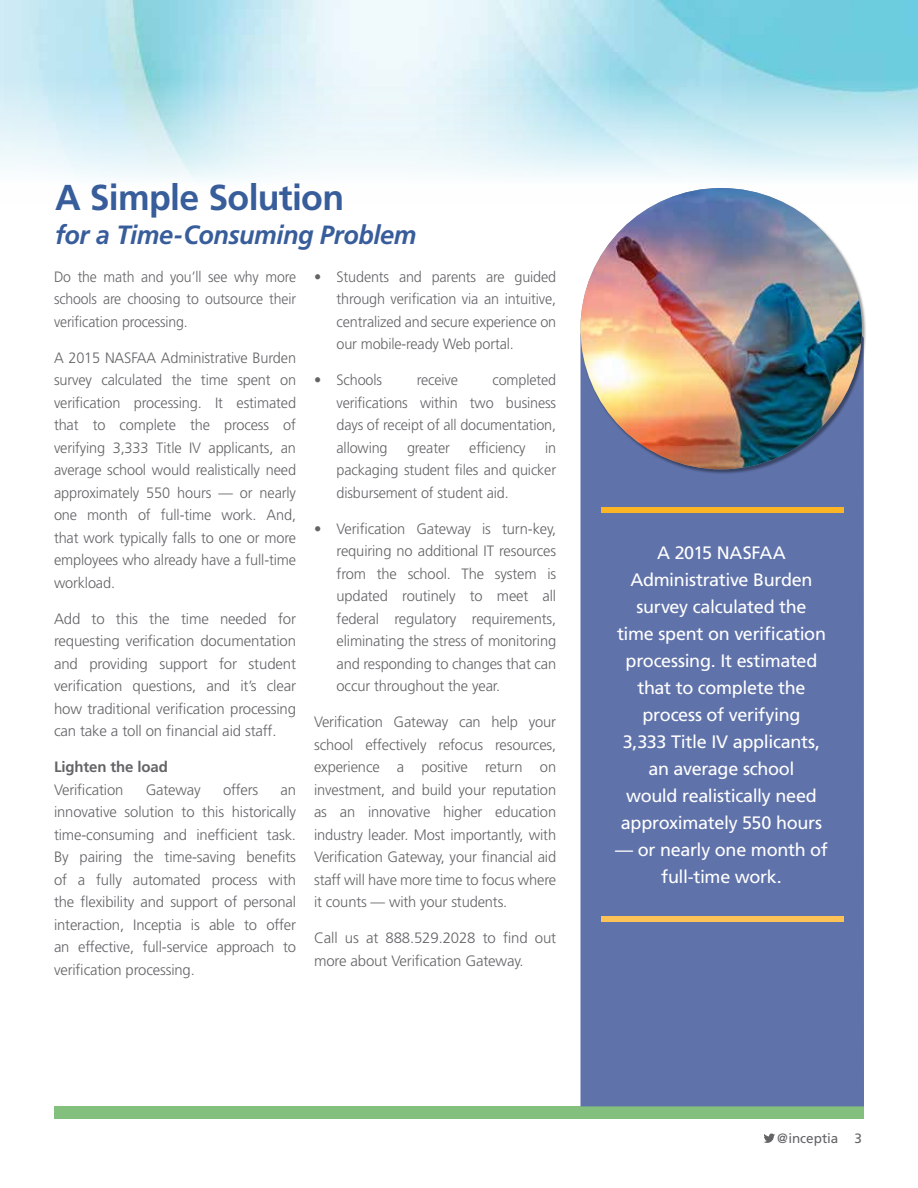
<style>
.page{position:relative;width:918px;height:1188px;background:#fff}
.page>*{position:absolute;margin:0;border:0;box-sizing:border-box;transform-origin:0 0}
.t1{font:700 36px "Frutiger";letter-spacing:-.02em;color:#385d9b}
.t2{font:italic 700 26.4px "Frutiger";letter-spacing:-.015em;color:#385d9b;scale:.96 1}
.t3{font:18px/27px "Frutiger";letter-spacing:-.02em;color:#fff;text-align:center}
.t4{font:300 15px/22.5px "Frutiger";letter-spacing:-.01em;color:#636466;text-align:justify}
.t5{font:300 15px/22.5px "Frutiger";letter-spacing:-.01em;color:#636466;text-align:justify;scale:.96 1}
.t6{font:300 15px/22.5px "Frutiger";letter-spacing:-.01em;color:#636466;text-align:justify;scale:.94 1}
.t7{font:700 15px "Frutiger";letter-spacing:-.005em;color:#636466}
.t8{font:13.5px "Frutiger";color:#636466}
</style>
<div class="page">
<div style="left:54px;top:1106px;width:810px;height:13px;background:#83bf7d"></div>
<svg style="left:764px;top:1133px;width:11px;height:10px"></svg>
<div style="left:580px;top:474px;width:284px;height:632px;background:#5f72aa"></div>
<img style="left:0;top:0;width:918px;height:180px">
<div style="left:580px;top:188px;width:287px;height:286px;background:#000;opacity:.4"></div>
<img style="left:580px;top:188px;width:282px;height:281px;border-radius:141px">
<div style="left:601px;top:507px;width:242px;height:6px;background:#fcb525"></div>
<div style="left:601px;top:916px;width:242px;height:6px;background:#fec257"></div>
<h1 class="t1" style="left:55px;top:176px;width:291px">A Simple Solution</h1>
<h2 class="t2" style="left:55px;top:219px;width:378px">for a Time-Consuming Problem</h2>
<p class="t6" style="left:54px;top:266px;width:259px">Do the math and you’ll see why more schools are choosing to outsource their verification processing.</p>
<p class="t4" style="left:54px;top:347px;width:244px">A 2015 NASFAA Administrative Burden survey calculated the time spent on verification processing. It estimated that to complete the process of verifying 3,333 Title IV applicants, an average school would realistically need approximately 550 hours — or nearly one month of full-time work. And, that work typically falls to one or more employees who already have a full-time workload.</p>
<p class="t4" style="left:54px;top:608px;width:244px">Add to this the time needed for requesting verification documentation and providing support for student verification questions, and it’s clear how traditional verification processing can take a toll on financial aid staff.</p>
<p class="t7" style="left:54px;top:758px;width:116px">Lighten the load</p>
<p class="t4" style="left:54px;top:779px;width:71px">Verification</p>
<p class="t4" style="left:146px;top:779px;width:57px">Gateway</p>
<p class="t4" style="left:223px;top:779px;width:37px">offers</p>
<p class="t4" style="left:54px;top:779px;width:244px;text-indent:227px">an innovative solution to this historically time-consuming and inefficient task.<br>By pairing the time-saving benefits of a fully automated process with the flexibility and support of personal interaction, Inceptia is able to offer an effective, full-service approach to verification processing.</p>
<p class="t5" style="left:337px;top:266px;width:230px;text-indent:-22px">• Students and parents are guided through verification via an intuitive, centralized and secure experience on our mobile-ready Web portal.</p>
<p class="t5" style="left:314px;top:369px;width:72px">• Schools</p>
<p class="t5" style="left:417px;top:369px;width:44px">receive</p>
<p class="t5" style="left:337px;top:369px;width:230px;text-indent:156px">completed verifications within two business days of receipt of all documentation, allowing</p>
<p class="t5" style="left:407px;top:437px;width:46px">greater</p>
<p class="t5" style="left:469px;top:437px;width:60px">efficiency</p>
<p class="t5" style="left:337px;top:437px;width:230px;text-indent:209px">in packaging student files and quicker disbursement of student aid.</p>
<p class="t4" style="left:337px;top:518px;width:221px;text-indent:-23px">• Verification Gateway is turn-key, requiring no additional IT resources from the school. The system is updated routinely to meet all federal regulatory requirements, eliminating the stress of monitoring and responding to changes that can occur throughout the year.</p>
<p class="t4" style="left:314px;top:711px;width:244px">Verification Gateway can help your school effectively refocus resources, experience a positive return on investment, and build your reputation as an innovative higher education industry leader. Most importantly, with Verification Gateway, your financial aid staff will have more time to focus where it counts — with your students.</p>
<p class="t4" style="left:314px;top:927px;width:244px">Call us at 888.529.2028 to find out more about Verification Gateway.</p>
<p class="t3" style="left:617px;top:539px;width:211px">A 2015 NASFAA<br>Administrative Burden survey calculated the time spent on verification processing. It estimated that to complete the process of verifying<br>3,333 Title IV applicants, an average school<br>would realistically need approximately 550 hours</p>
<p class="t3" style="left:615px;top:836px;width:214px">— or nearly one month of full-time work.</p>
<p class="t8" style="left:777px;top:1130px;width:63px">@inceptia</p>
<p class="t8" style="left:854px;top:1130px;width:9px">3</p>
</div>
